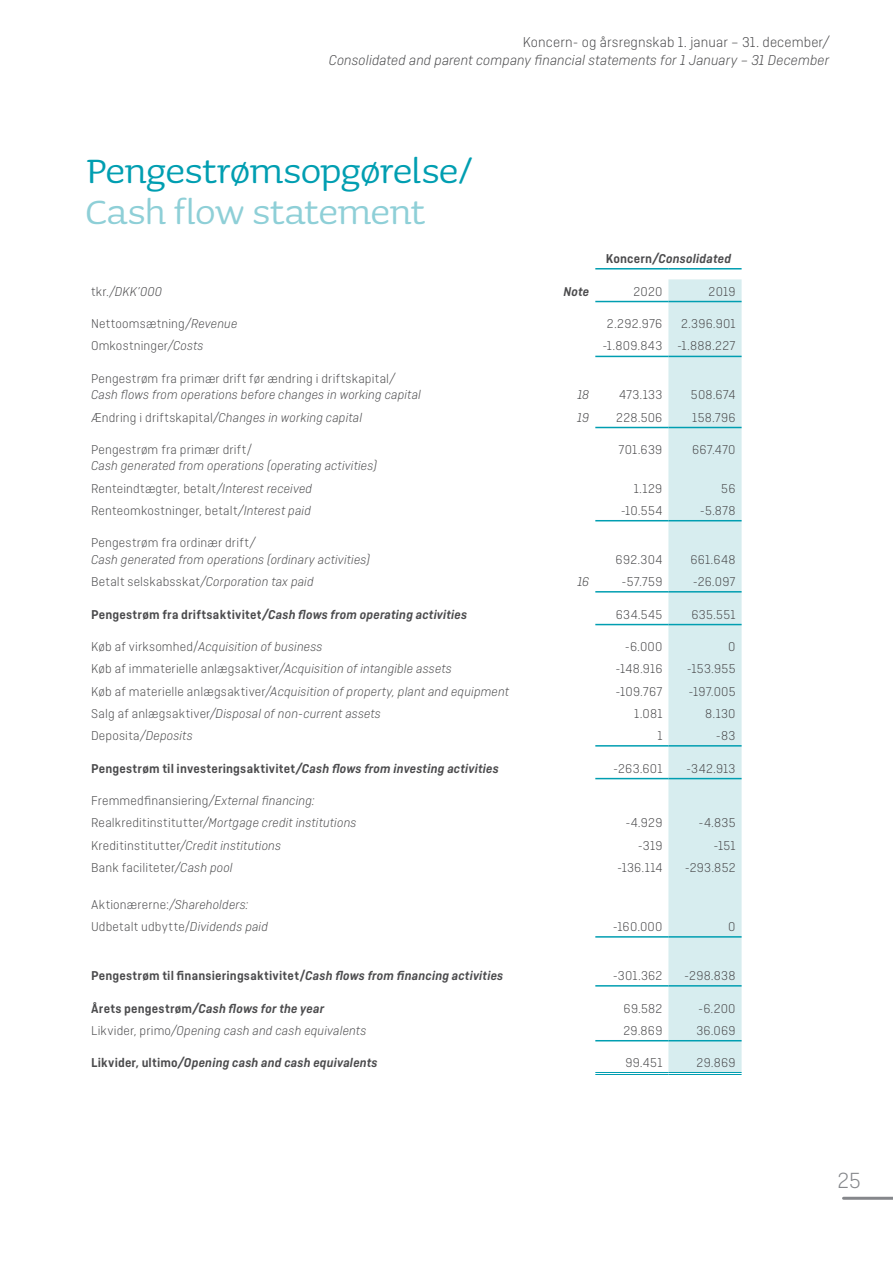
<style>
.page{position:relative;width:893px;height:1263px;background:#fff}
.page>*{position:absolute;margin:0;border:0;box-sizing:border-box;transform-origin:0 0}
.t1{font:45px "Sauna Pro";letter-spacing:-.015em;color:#009eb1}
.t2{font:45px "Sauna Pro";letter-spacing:-.01em;color:#8ecfd7}
.t3{font:300 23.1px "Ciutadella";color:#85878b}
.t4{font:italic 300 15px/18px "Ciutadella";letter-spacing:.005em;color:#4b4b4d;text-align:right}
.t5{font:italic 300 13.5px/16.2px "Ciutadella";letter-spacing:.01em;color:#4b4b4d}
.t6{font:300 13.5px/22.2px "Ciutadella";letter-spacing:.02em;color:#4b4b4d}
.t7{font:italic 600 13.5px "Ciutadella";letter-spacing:.01em;color:#4b4b4d}
.t8{font:600 13.5px "Ciutadella";letter-spacing:.02em;color:#4b4b4d}
.s1{font-style:normal}
.s2{font-style:italic}
</style>
<div class="page">
<hr style="left:843px;top:1197px;width:50px;height:3px;background:#85878b">
<div style="left:668px;top:279px;width:74px;height:793px;background:#d7edef"></div>
<hr style="left:668px;top:301px;width:74px;height:1px;background:#009eb1">
<hr style="left:595px;top:301px;width:73px;height:1px;background:#009eb1">
<hr style="left:595px;top:1072px;width:73px;height:1px;background:#009eb1">
<hr style="left:595px;top:1074px;width:73px;height:1px;background:#009eb1">
<hr style="left:668px;top:1072px;width:74px;height:1px;background:#009eb1">
<hr style="left:668px;top:1074px;width:74px;height:1px;background:#009eb1">
<hr style="left:595px;top:268px;width:73px;height:1px;background:#009eb1">
<hr style="left:668px;top:268px;width:74px;height:1px;background:#009eb1">
<hr style="left:595px;top:356px;width:73px;height:1px;background:#009eb1">
<hr style="left:668px;top:356px;width:74px;height:1px;background:#009eb1">
<hr style="left:595px;top:520px;width:73px;height:1px;background:#009eb1">
<hr style="left:668px;top:520px;width:74px;height:1px;background:#009eb1">
<hr style="left:595px;top:427px;width:73px;height:1px;background:#009eb1">
<hr style="left:668px;top:427px;width:74px;height:1px;background:#009eb1">
<hr style="left:595px;top:624px;width:73px;height:1px;background:#009eb1">
<hr style="left:668px;top:624px;width:74px;height:1px;background:#009eb1">
<hr style="left:595px;top:591px;width:73px;height:1px;background:#009eb1">
<hr style="left:668px;top:591px;width:74px;height:1px;background:#009eb1">
<hr style="left:595px;top:778px;width:73px;height:1px;background:#009eb1">
<hr style="left:668px;top:778px;width:74px;height:1px;background:#009eb1">
<hr style="left:595px;top:745px;width:73px;height:2px;background:#009eb1">
<hr style="left:668px;top:745px;width:74px;height:2px;background:#009eb1">
<hr style="left:595px;top:936px;width:73px;height:2px;background:#009eb1">
<hr style="left:668px;top:936px;width:74px;height:2px;background:#009eb1">
<hr style="left:595px;top:985px;width:73px;height:1px;background:#009eb1">
<hr style="left:668px;top:985px;width:74px;height:1px;background:#009eb1">
<hr style="left:668px;top:1040px;width:74px;height:1px;background:#009eb1">
<hr style="left:595px;top:1040px;width:73px;height:1px;background:#009eb1">
<p class="t4" style="left:329px;top:33px;width:502px"><span class="s1">Koncern- og årsregnskab 1. januar – 31. december</span>/<br>Consolidated and parent company financial statements for 1 January – 31 December</p>
<h1 class="t1" style="left:86px;top:147px;width:387px">Pengestrømsopgørelse/</h1>
<h1 class="t2" style="left:85px;top:187px;width:342px">Cash flow statement</h1>
<p class="t7" style="left:606px;top:251px;width:127px"><span class="s1">Koncern</span>/Consolidated</p>
<p class="t5" style="left:91px;top:283px;width:73px"><span class="s1">tkr.</span>/DKK’000</p>
<p class="t7" style="left:563px;top:283px;width:27px">Note</p>
<p class="t6" style="left:633px;top:280px;width:31px">2020</p>
<p class="t6" style="left:709px;top:280px;width:28px">2019</p>
<p class="t6" style="left:91px;top:313px;width:148px">Nettoomsætning<span class="s2">/Revenue</span></p>
<p class="t6" style="left:607px;top:313px;width:57px">2.292.976</p>
<p class="t6" style="left:681px;top:313px;width:56px">2.396.901</p>
<p class="t6" style="left:91px;top:335px;width:114px">Omkostninger<span class="s2">/Costs</span></p>
<p class="t6" style="left:602px;top:335px;width:135px">-1.809.843 -1.888.227</p>
<p class="t5" style="left:91px;top:371px;width:331px"><span class="s1">Pengestrøm fra primær drift før ændring i driftskapital</span>/<br>Cash flows from operations before changes in working capital</p>
<p class="t5" style="left:577px;top:387px;width:13px">18</p>
<p class="t6" style="left:619px;top:384px;width:45px">473.133</p>
<p class="t6" style="left:691px;top:384px;width:46px">508.674</p>
<p class="t5" style="left:91px;top:409px;width:273px"><span class="s1">Ændring i driftskapital</span>/Changes in working capital</p>
<p class="t5" style="left:577px;top:409px;width:14px">19</p>
<p class="t6" style="left:616px;top:406px;width:48px">228.506</p>
<p class="t6" style="left:692px;top:406px;width:45px">158.796</p>
<p class="t6" style="left:91px;top:439px;width:163px">Pengestrøm fra primær drift/</p>
<p class="t5" style="left:91px;top:458px;width:287px">Cash generated from operations (operating activities)</p>
<p class="t6" style="left:619px;top:439px;width:45px">701.639</p>
<p class="t6" style="left:692px;top:439px;width:45px">667.470</p>
<p class="t6" style="left:91px;top:477px;width:223px">Renteindtægter, betalt<span class="s2">/Interest received</span></p>
<p class="t6" style="left:634px;top:477px;width:30px">1.129</p>
<p class="t6" style="left:721px;top:477px;width:16px">56</p>
<p class="t6" style="left:91px;top:499px;width:221px">Renteomkostninger, betalt<span class="s2">/Interest paid</span></p>
<p class="t6" style="left:621px;top:499px;width:43px">-10.554</p>
<p class="t6" style="left:700px;top:499px;width:37px">-5.878</p>
<p class="t5" style="left:91px;top:535px;width:280px"><span class="s1">Pengestrøm fra ordinær drift</span>/<br>Cash generated from operations (ordinary activities)</p>
<p class="t6" style="left:616px;top:548px;width:48px">692.304</p>
<p class="t6" style="left:690px;top:548px;width:47px">661.648</p>
<p class="t5" style="left:91px;top:573px;width:224px"><span class="s1">Betalt selskabsskat</span>/Corporation tax paid</p>
<p class="t5" style="left:577px;top:573px;width:13px">16</p>
<p class="t6" style="left:622px;top:570px;width:42px">-57.759</p>
<p class="t6" style="left:693px;top:570px;width:44px">-26.097</p>
<p class="t7" style="left:91px;top:606px;width:378px"><span class="s1">Pengestrøm fra driftsaktivitet</span>/Cash flows from operating activities</p>
<p class="t6" style="left:616px;top:603px;width:48px">634.545</p>
<p class="t6" style="left:691px;top:603px;width:46px">635.551</p>
<p class="t5" style="left:91px;top:639px;width:233px"><span class="s1">Køb af virksomhed/</span>Acquisition of business</p>
<p class="t6" style="left:625px;top:636px;width:39px">-6.000</p>
<p class="t6" style="left:728px;top:636px;width:9px">0</p>
<p class="t6" style="left:91px;top:658px;width:362px">Køb af immaterielle anlægsaktiver<span class="s2">/Acquisition of intangible assets</span></p>
<p class="t6" style="left:616px;top:658px;width:48px">-148.916</p>
<p class="t6" style="left:687px;top:658px;width:50px">-153.955</p>
<p class="t5" style="left:91px;top:683px;width:420px"><span class="s1">Køb af materielle anlægsaktiver</span>/Acquisition of property, plant and equipment</p>
<p class="t6" style="left:616px;top:680px;width:48px">-109.767</p>
<p class="t6" style="left:689px;top:680px;width:49px">-197.005</p>
<p class="t5" style="left:91px;top:705px;width:291px"><span class="s1">Salg af anlægsaktiver</span>/Disposal of non-current assets</p>
<p class="t6" style="left:634px;top:702px;width:30px">1.081</p>
<p class="t6" style="left:705px;top:702px;width:32px">8.130</p>
<p class="t5" style="left:91px;top:727px;width:103px"><span class="s1">Deposita</span>/Deposits</p>
<p class="t6" style="left:657px;top:724px;width:7px">1</p>
<p class="t6" style="left:716px;top:724px;width:21px">-83</p>
<p class="t8" style="left:91px;top:760px;width:409px">Pengestrøm til investeringsaktivitet<span class="s2">/Cash flows from investing activities</span></p>
<p class="t6" style="left:613px;top:757px;width:51px">-263.601</p>
<p class="t6" style="left:686px;top:757px;width:51px">-342.913</p>
<p class="t5" style="left:91px;top:790px;width:267px;line-height:22.2px"><span class="s1">Fremmedfinansiering</span>/External financing:<br><span class="s1">Realkreditinstitutter</span>/Mortgage credit institutions</p>
<p class="t6" style="left:625px;top:812px;width:39px">-4.929</p>
<p class="t6" style="left:699px;top:812px;width:39px">-4.835</p>
<p class="t5" style="left:91px;top:837px;width:192px"><span class="s1">Kreditinstitutter</span>/Credit institutions</p>
<p class="t6" style="left:638px;top:834px;width:26px">-319</p>
<p class="t6" style="left:713px;top:834px;width:24px">-151</p>
<p class="t6" style="left:91px;top:856px;width:143px">Bank faciliteter<span class="s2">/Cash pool</span></p>
<p class="t6" style="left:617px;top:856px;width:47px">-136.114</p>
<p class="t6" style="left:685px;top:856px;width:52px">-293.852</p>
<p class="t6" style="left:91px;top:893px;width:179px">Aktionærerne:<span class="s2">/Shareholders:<br></span>Udbetalt udbytte/<span class="s2">Dividends paid</span></p>
<p class="t6" style="left:613px;top:915px;width:51px">-160.000</p>
<p class="t6" style="left:728px;top:915px;width:9px">0</p>
<p class="t8" style="left:91px;top:968px;width:414px">Pengestrøm til finansieringsaktivitet/<span class="s2">Cash flows from financing activities</span></p>
<p class="t6" style="left:613px;top:964px;width:51px">-301.362</p>
<p class="t6" style="left:684px;top:964px;width:53px">-298.838</p>
<p class="t7" style="left:91px;top:1000px;width:235px"><span class="s1">Årets pengestrøm</span>/Cash flows for the year</p>
<p class="t6" style="left:624px;top:997px;width:40px">69.582</p>
<p class="t6" style="left:698px;top:997px;width:39px">-6.200</p>
<p class="t5" style="left:91px;top:1022px;width:277px"><span class="s1">Likvider, primo</span>/Opening cash and cash equivalents</p>
<p class="t6" style="left:623px;top:1019px;width:41px">29.869</p>
<p class="t6" style="left:696px;top:1019px;width:41px">36.069</p>
<p class="t7" style="left:91px;top:1055px;width:288px"><span class="s1">Likvider, ultimo</span>/Opening cash and cash equivalents</p>
<p class="t6" style="left:625px;top:1052px;width:39px">99.451</p>
<p class="t6" style="left:696px;top:1052px;width:41px">29.869</p>
<h2 class="t3" style="left:837px;top:1168px;width:25px">25</h2>
</div>
